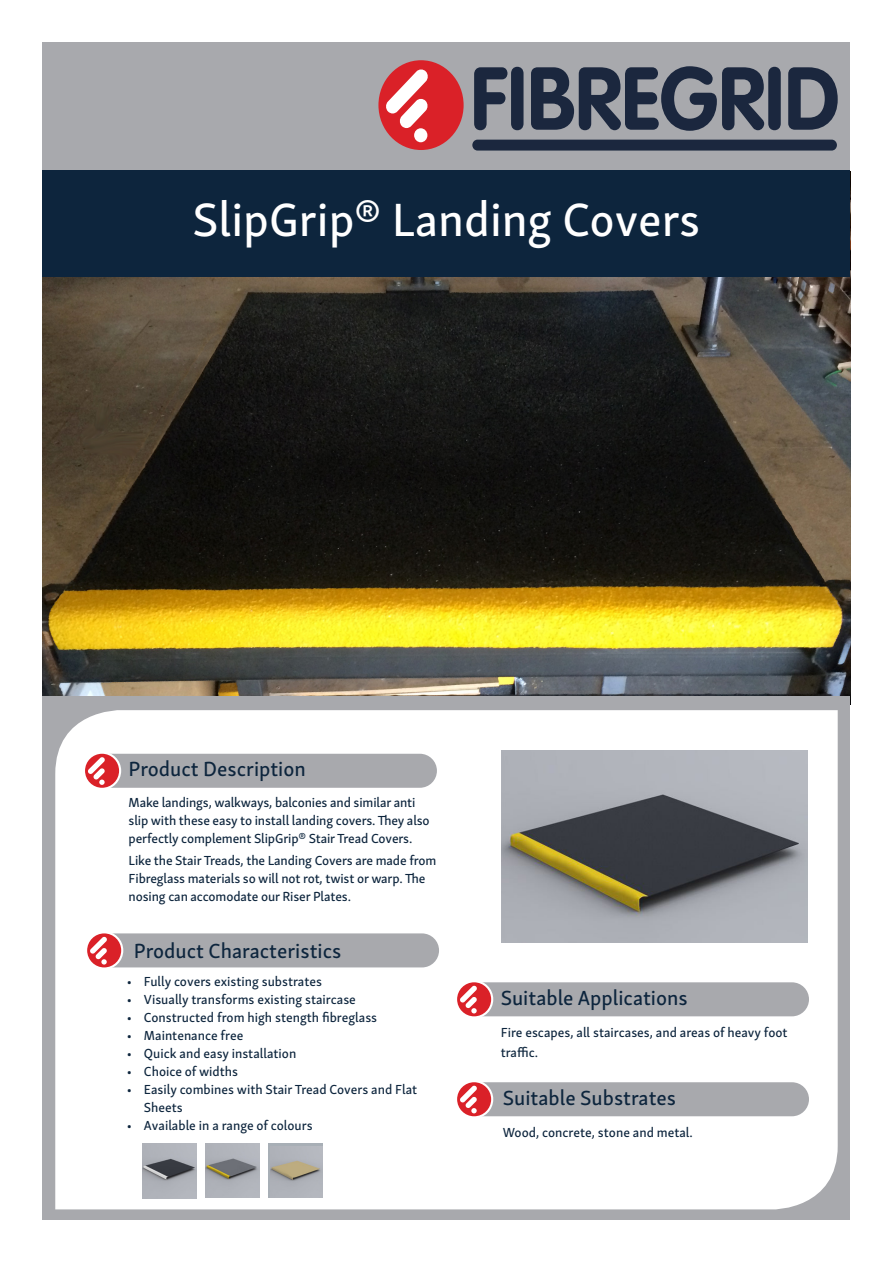
<style>
.page{position:relative;width:893px;height:1263px;background:#fff}
.page>*{position:absolute;margin:0;border:0;box-sizing:border-box;transform-origin:0 0}
.t1{font:48px "Skolar Sans Latn Me";color:#fff}
.t2{font:21px "Skolar Sans Latn Me";color:#0d253d}
.t3{font:13.5px/18px "Skolar Sans Latn Me";letter-spacing:-.01em;color:#0d253d}
</style>
<div class="page">
<img style="left:43px;top:276px;width:807px;height:420px">
<div style="left:43px;top:696px;width:807px;height:523px;background:#a8a9ad"></div>
<div style="left:43px;top:43px;width:807px;height:137px;background:#a8a9ad"></div>
<div style="left:55px;top:710px;width:783px;height:499px;background:#fff"></div>
<div style="left:43px;top:170px;width:807px;height:106px;background:#0d253d"></div>
<svg style="left:455px;top:980px;width:38px;height:38px"></svg>
<svg style="left:457px;top:982px;width:34px;height:34px"></svg>
<svg style="left:460px;top:982px;width:349px;height:34px"></svg>
<svg style="left:455px;top:1080px;width:38px;height:38px"></svg>
<svg style="left:457px;top:1082px;width:34px;height:34px"></svg>
<svg style="left:460px;top:1082px;width:349px;height:34px"></svg>
<svg style="left:83px;top:752px;width:38px;height:38px"></svg>
<svg style="left:85px;top:754px;width:34px;height:34px"></svg>
<svg style="left:88px;top:754px;width:349px;height:34px"></svg>
<svg style="left:85px;top:931px;width:38px;height:38px"></svg>
<svg style="left:87px;top:933px;width:34px;height:34px"></svg>
<svg style="left:90px;top:933px;width:349px;height:34px"></svg>
<div style="left:142px;top:1143px;width:55px;height:55px;background:#a8afb6"></div>
<img style="left:143px;top:1144px;width:54px;height:54px">
<div style="left:205px;top:1143px;width:55px;height:55px;background:#b1b4bb"></div>
<img style="left:205px;top:1158px;width:53px;height:23px">
<div style="left:268px;top:1143px;width:55px;height:55px;background:#a8afb6"></div>
<img style="left:270px;top:1146px;width:52px;height:52px">
<img style="left:502px;top:750px;width:306px;height:193px">
<svg style="left:474px;top:67px;width:49px;height:63px"></svg>
<svg style="left:531px;top:66px;width:250px;height:65px"></svg>
<svg style="left:788px;top:67px;width:50px;height:63px"></svg>
<div style="left:378px;top:60px;width:86px;height:90px;background:#da2128;border-radius:50%"></div>
<svg style="left:385px;top:69px;width:43px;height:59px"></svg>
<div style="left:414px;top:128px;width:13px;height:14px;background:#fff;border-radius:50%"></div>
<div style="left:472px;top:140px;width:365px;height:11px;background:#1b273e;border-radius:5px"></div>
<p class="t1" style="left:193px;top:182px;width:509px">SlipGrip® Landing Covers</p>
<p class="t2" style="left:129px;top:753px;width:179px">Product Description</p>
<p class="t3" style="left:129px;top:792px;width:303px">Make landings, walkways, balconies and similar anti slip with these easy to install landing covers. They also perfectly complement SlipGrip® Stair Tread Covers.</p>
<p class="t3" style="left:129px;top:851px;width:309px">Like the Stair Treads, the Landing Covers are made from<br>Fibreglass materials so will not rot, twist or warp. The nosing can accomodate our Riser Plates.</p>
<p class="t2" style="left:134px;top:934px;width:209px">Product Characteristics</p>
<p class="t3" style="left:127px;top:971px;width:197px">• Fully covers existing substrates</p>
<p class="t3" style="left:127px;top:989px;width:230px">• Visually transforms existing staircase</p>
<p class="t3" style="left:127px;top:1007px;width:252px">• Constructed from high stength fibreglass</p>
<p class="t3" style="left:127px;top:1025px;width:118px">• Maintenance free</p>
<p class="t3" style="left:127px;top:1043px;width:171px">• Quick and easy installation</p>
<p class="t3" style="left:127px;top:1061px;width:113px">• Choice of widths</p>
<p class="t3" style="left:144px;top:1079px;width:275px;text-indent:-17px">• Easily combines with Stair Tread Covers and Flat<br>Sheets</p>
<p class="t3" style="left:127px;top:1115px;width:187px">• Available in a range of colours</p>
<p class="t2" style="left:501px;top:981px;width:189px">Suitable Applications</p>
<p class="t3" style="left:501px;top:1022px;width:288px;line-height:19.5px">Fire escapes, all staircases, and areas of heavy foot traffic.</p>
<p class="t2" style="left:503px;top:1081px;width:175px">Suitable Substrates</p>
<p class="t3" style="left:503px;top:1122px;width:192px">Wood, concrete, stone and metal.</p>
</div>
